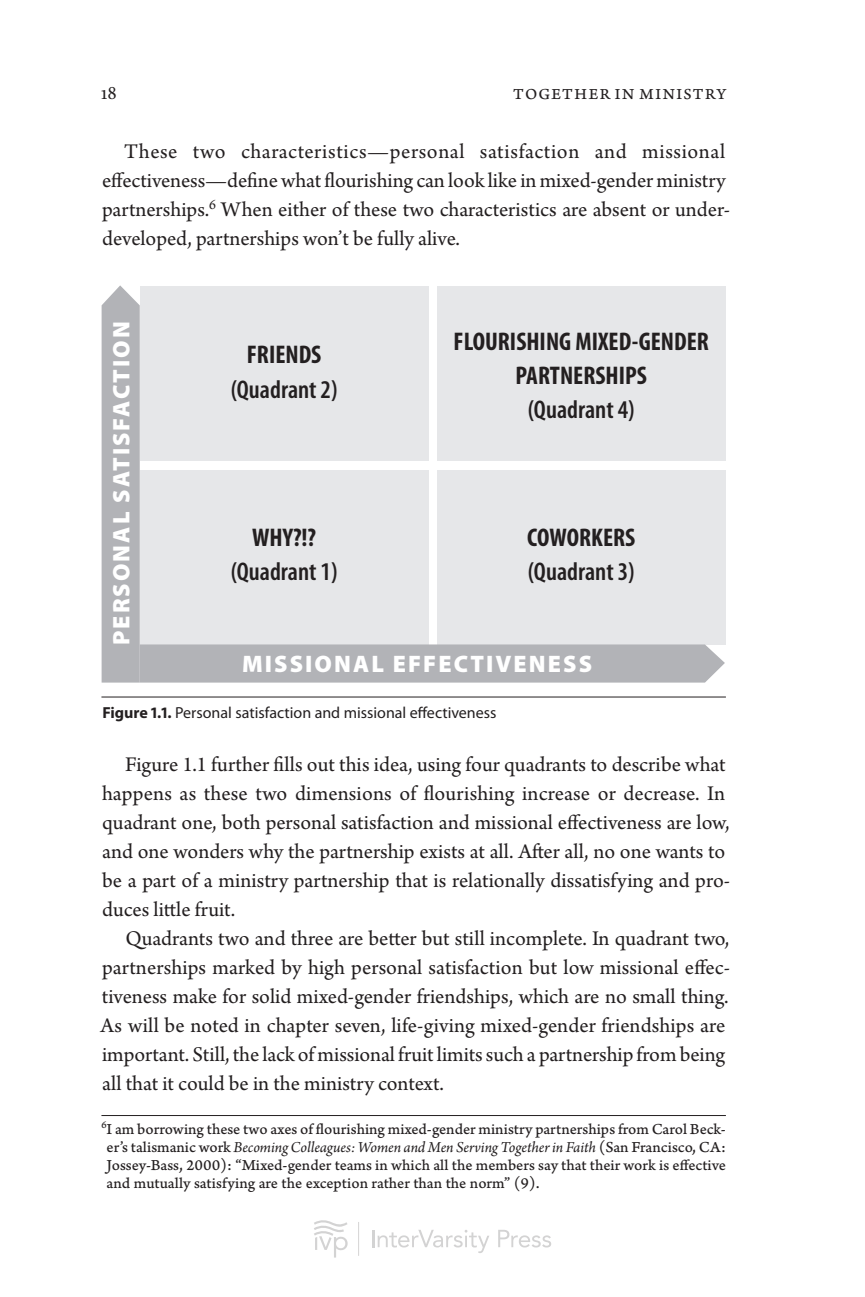
<style>
.page{position:relative;width:865px;height:1297px;background:#fff}
.page>*{position:absolute;margin:0;border:0;box-sizing:border-box;transform-origin:0 0}
.t1{font:700 condensed 25.6px/34.2px "Myriad Pro";color:#231f20;text-align:center}
.t2{font:600 condensed 25.6px "Myriad Pro";color:#231f20}
.t3{font:900 24px "Myriad Pro";letter-spacing:.085em;color:#fff}
.t4{font:22px/29px "Arno Pro";letter-spacing:.005em;color:#231f20}
.t5{font:20px "Minion Pro";color:#231f20}
.t6{font:16px/18px "Arno Pro Caption";color:#231f20}
.t7{font:italic 16px "Arno Pro";letter-spacing:-.005em;color:#231f20}
.t8{font:16px "Myriad Pro";color:#231f20}
.t9{font:16px "Arno Pro Caption";letter-spacing:.085em;color:#231f20}
.s1{font-weight:700}
.s2{font-family:"Arno Pro Caption";font-style:normal}
</style>
<div class="page">
<svg style="left:314px;top:1220px;width:33px;height:37px"></svg>
<hr style="left:358px;top:1222px;width:1px;height:33px;background:#231f20">
<svg style="left:372px;top:1230px;width:117px;height:23px"></svg>
<svg style="left:498px;top:1230px;width:53px;height:17px"></svg>
<hr style="left:101px;top:696px;width:624px;height:1px;background:#231f20">
<svg style="left:102px;top:285px;width:622px;height:397px;background:#dfe0e2"></svg>
<hr style="left:101px;top:1115px;width:624px;height:1px;background:#231f20">
<p class="t5" style="left:101px;top:79px;width:18px">18</p>
<p class="t9" style="left:513px;top:84px;width:214px">TOGETHER IN MINISTRY</p>
<p class="t4" style="left:102px;top:138px;width:629px;text-indent:22px">These two characteristics—personal satisfaction and missional effectiveness—define what flourishing can look like in mixed-gender ministry partnerships.<sup>6</sup> When either of these two characteristics are absent or under&shy;developed, partnerships won’t be fully alive.</p>
<p class="t3" style="left:108px;top:645px;width:325px;rotate:-90deg">PERSONAL SATISFACTION</p>
<p class="t1" style="left:247px;top:337px;width:76px">FRIENDS</p>
<p class="t2" style="left:231px;top:375px;width:108px">(Quadrant 2)</p>
<p class="t1" style="left:252px;top:520px;width:66px">WHY?!?</p>
<p class="t2" style="left:231px;top:557px;width:108px">(Quadrant 1)</p>
<p class="t1" style="left:453px;top:323px;width:257px">FLOURISHING MIXED-GENDER<br>PARTNERSHIPS</p>
<p class="t2" style="left:527px;top:395px;width:108px">(Quadrant 4)</p>
<p class="t1" style="left:527px;top:520px;width:109px">COWORKERS</p>
<p class="t2" style="left:527px;top:557px;width:108px">(Quadrant 3)</p>
<p class="t3" style="left:242px;top:650px;width:351px">MISSIONAL EFFECTIVENESS</p>
<p class="t8" style="left:102px;top:703px;width:395px"><span class="s1">Figure 1.1.</span> Personal satisfaction and missional effectiveness</p>
<p class="t4" style="left:102px;top:750px;width:629px;text-indent:23px">Figure 1.1 further fills out this idea, using four quadrants to describe what happens as these two dimensions of flourishing increase or decrease. In quadrant one, both personal satisfaction and missional effectiveness are low, and one wonders why the partnership exists at all. After all, no one wants to be a part of a ministry partnership that is relationally dissatisfying and pro&shy;duces little fruit.</p>
<p class="t4" style="left:100px;top:924px;width:631px;text-indent:25px">Quadrants two and three are better but still incomplete. In quadrant two, partnerships marked by high personal satisfaction but low missional effec&shy;tiveness make for solid mixed-gender friendships, which are no small thing.<br>As will be noted in chapter seven, life-giving mixed-gender friendships are important. Still, the lack of missional fruit limits such a partnership from being all that it could be in the ministry context.</p>
<p class="t6" style="left:101px;top:1120px;width:625px"><sup>6</sup>I am borrowing these two axes of flourishing mixed-gender ministry partnerships from Carol Beck-</p>
<p class="t7" style="left:107px;top:1137px;width:620px"><span class="s2">er’s talismanic work</span> Becoming Colleagues: Women and Men Serving Together in Faith <span class="s2">(San Francisco, CA:</span></p>
<p class="t6" style="left:107px;top:1156px;width:620px">Jossey-Bass, 2000): “Mixed-gender teams in which all the members say that their work is effective and mutually satisfying are the exception rather than the norm” (9).</p>
</div>
